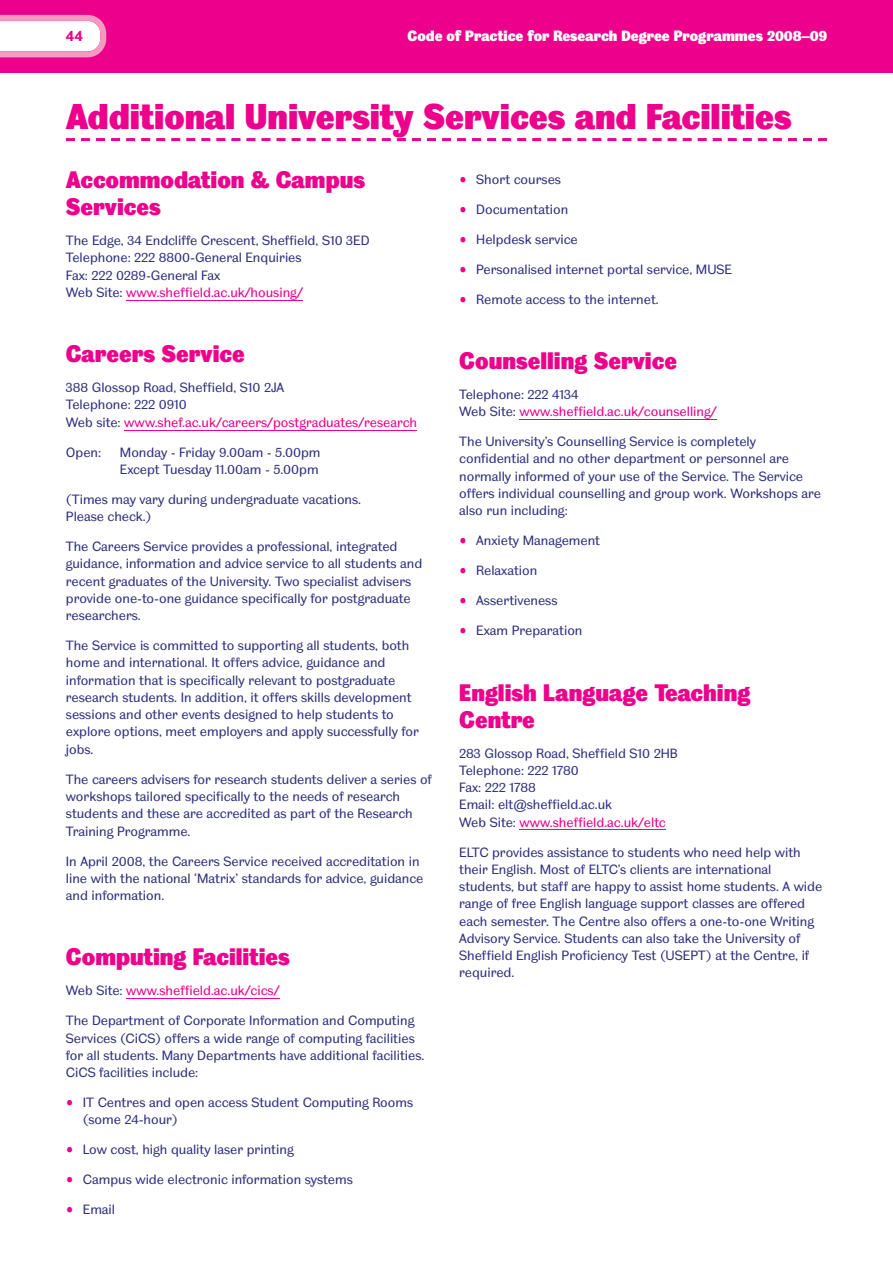
<style>
.page{position:relative;width:893px;height:1263px;background:#fff}
.page>*{position:absolute;margin:0;border:0;box-sizing:border-box;transform-origin:0 0}
.t1{font:36px "TUOS Pro Blake Display";color:#ec008c}
.t2{font:24px/27px "TUOS Pro Blake Display";color:#ec008c}
.t3{font:15px "TUOS Pro Blake Display";color:#fff}
.t4{font:700 15px "TUOS Blake";color:#ec008c}
.t5{font:13.5px/17.2px "TUOS Blake";color:#32327f}
.t6{font:13.5px/17.2px "TUOS Blake";color:#ec008c}
.s1{color:#ec008c}
.s2{font-size:18px;color:#ec008c}
.s3{color:#32327f}
</style>
<div class="page">
<div style="left:0;top:0;width:893px;height:72px;background:#ec008c"></div>
<svg style="left:0;top:15px;width:106px;height:42px;background:#fad7e8"></svg>
<svg style="left:66px;top:138px;width:761px;height:3px"></svg>
<hr style="left:126px;top:300px;width:177px;height:1px;background:#ec008c">
<hr style="left:124px;top:430px;width:293px;height:1px;background:#ec008c">
<hr style="left:126px;top:998px;width:153px;height:1px;background:#ec008c">
<hr style="left:519px;top:419px;width:198px;height:1px;background:#ec008c">
<hr style="left:519px;top:829px;width:147px;height:1px;background:#ec008c">
<p class="t4" style="left:66px;top:31px;width:19px">44</p>
<p class="t3" style="left:407px;top:31px;width:421px">Code of Practice for Research Degree Programmes 2008–09</p>
<h1 class="t1" style="left:66px;top:104px;width:727px">Additional University Services and Facilities</h1>
<h2 class="t2" style="left:66px;top:169px;width:301px">Accommodation &amp; Campus<br>Services</h2>
<p class="t5" style="left:66px;top:233px;width:305px">The Edge, 34 Endcliffe Crescent, Sheffield, S10 3ED Telephone: 222 8800-General Enquiries<br>Fax: 222 0289-General Fax<br>Web Site: <span class="s1">www.sheffield.ac.uk/housing/</span></p>
<p class="t5" style="left:459px;top:172px;width:103px"><span class="s2">•</span> Short courses</p>
<p class="t5" style="left:459px;top:202px;width:111px"><span class="s2">•</span> Documentation</p>
<p class="t5" style="left:459px;top:232px;width:120px"><span class="s2">•</span> Helpdesk service</p>
<p class="t5" style="left:459px;top:262px;width:274px"><span class="s2">•</span> Personalised internet portal service, MUSE</p>
<p class="t5" style="left:459px;top:292px;width:201px"><span class="s2">•</span> Remote access to the internet.</p>
<h2 class="t2" style="left:66px;top:343px;width:180px">Careers Service</h2>
<p class="t5" style="left:66px;top:380px;width:353px">388 Glossop Road, Sheffield, S10 2JA<br>Telephone: 222 0910<br>Web site: <span class="s1">www.shef.ac.uk/careers/postgraduates/research</span></p>
<p class="t5" style="left:66px;top:445px;width:37px">Open:</p>
<p class="t5" style="left:120px;top:445px;width:202px">Monday - Friday 9.00am - 5.00pm<br>Except Tuesday 11.00am - 5.00pm</p>
<p class="t5" style="left:66px;top:492px;width:297px">(Times may vary during undergraduate vacations.<br>Please check.)</p>
<p class="t5" style="left:66px;top:539px;width:358px">The Careers Service provides a professional, integrated guidance, information and advice service to all students and recent graduates of the University. Two specialist advisers provide one-to-one guidance specifically for postgraduate researchers.</p>
<p class="t5" style="left:66px;top:638px;width:354px">The Service is committed to supporting all students, both home and international. It offers advice, guidance and information that is specifically relevant to postgraduate research students. In addition, it offers skills development sessions and other events designed to help students to explore options, meet employers and apply successfully for jobs.</p>
<p class="t5" style="left:66px;top:772px;width:367px">The careers advisers for research students deliver a series of workshops tailored specifically to the needs of research students and these are accredited as part of the Research Training Programme.</p>
<p class="t5" style="left:66px;top:853px;width:359px">In April 2008, the Careers Service received accreditation in line with the national ‘Matrix’ standards for advice, guidance and information.</p>
<h2 class="t2" style="left:66px;top:946px;width:225px">Computing Facilities</h2>
<p class="t6" style="left:66px;top:983px;width:215px"><span class="s3">Web Site:</span> www.sheffield.ac.uk/cics/</p>
<p class="t5" style="left:66px;top:1013px;width:360px">The Department of Corporate Information and Computing Services (CiCS) offers a wide range of computing facilities for all students. Many Departments have additional facilities.<br>CiCS facilities include:</p>
<p class="t5" style="left:83px;top:1095px;width:332px;text-indent:-17px"><span class="s2">•</span> IT Centres and open access Student Computing Rooms (some 24-hour)</p>
<p class="t5" style="left:66px;top:1142px;width:229px"><span class="s2">•</span> Low cost, high quality laser printing</p>
<p class="t5" style="left:66px;top:1172px;width:288px"><span class="s2">•</span> Campus wide electronic information systems</p>
<p class="t5" style="left:66px;top:1202px;width:51px"><span class="s2">•</span> Email</p>
<h2 class="t2" style="left:459px;top:350px;width:219px">Counselling Service</h2>
<p class="t6" style="left:459px;top:387px;width:259px"><span class="s3">Telephone: 222 4134<br>Web Site:</span> www.sheffield.ac.uk/counselling/</p>
<p class="t5" style="left:459px;top:434px;width:363px">The University’s Counselling Service is completely confidential and no other department or personnel are normally informed of your use of the Service. The Service offers individual counselling and group work. Workshops are also run including:</p>
<p class="t5" style="left:459px;top:533px;width:142px"><span class="s2">•</span> Anxiety Management</p>
<p class="t5" style="left:459px;top:563px;width:80px"><span class="s2">•</span> Relaxation</p>
<p class="t5" style="left:459px;top:593px;width:100px"><span class="s2">•</span> Assertiveness</p>
<p class="t5" style="left:459px;top:623px;width:125px"><span class="s2">•</span> Exam Preparation</p>
<h2 class="t2" style="left:459px;top:681px;width:293px">English Language Teaching<br>Centre</h2>
<p class="t5" style="left:459px;top:746px;width:220px">283 Glossop Road, Sheffield S10 2HB<br>Telephone: 222 1780<br>Fax: 222 1788<br>Email: elt@sheffield.ac.uk<br>Web Site: <span class="s1">www.sheffield.ac.uk/eltc</span></p>
<p class="t5" style="left:459px;top:845px;width:365px">ELTC provides assistance to students who need help with their English. Most of ELTC’s clients are international students, but staff are happy to assist home students. A wide range of free English language support classes are offered each semester. The Centre also offers a one-to-one Writing Advisory Service. Students can also take the University of Sheffield English Proficiency Test (USEPT) at the Centre, if required.</p>
</div>
